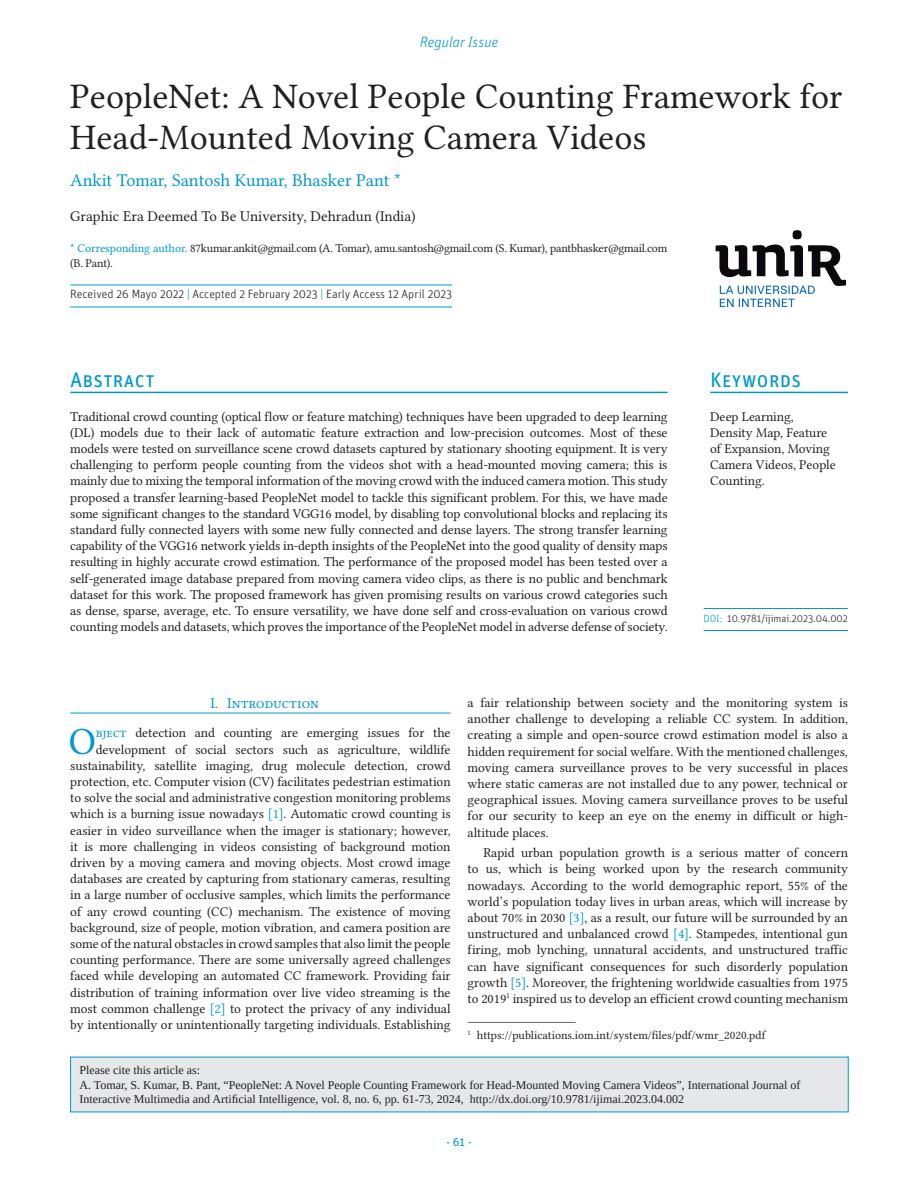
<style>
.page{position:relative;width:918px;height:1188px;background:#fff}
.page>*{position:absolute;margin:0;border:0;box-sizing:border-box;transform-origin:0 0}
.Texto_-_PrimerParrafo{font:38.55px "Libertinus Serif";color:#0098cd}
.Titulo{font:36px/41.4px "Libertinus Serif";color:#231f20}
.Apdo_portada{font:21px "Unit OT";letter-spacing:-.005em;color:#0098cd}
.Autor{font:18px "Libertinus Serif";color:#0098cd}
.Departamento_-_NUM{font:15px "Libertinus Serif";color:#231f20}
.t1{font:15px "Libertinus Serif";color:#0098cd}
.t2{font:italic 300 15px "Unit OT";color:#0098cd}
.Texto_-_PrimerParrafo-2{font:13.5px/16.2px "Libertinus Serif";letter-spacing:.055em;color:#231f20;text-align:right}
.Abstract{font:13.5px/16.2px "Libertinus Serif";letter-spacing:.025em;color:#231f20;text-align:justify}
.Texto{font:13.5px/16.2px "Libertinus Serif";color:#231f20;text-align:justify}
.Keywords{font:13.5px/16.2px "Libertinus Serif";color:#231f20}
.cita-IP{font:12px/14.4px "Liberation Serif";color:#231f20}
.Corresponding_author{font:12px/14.4px "Libertinus Serif";letter-spacing:-.005em;color:#231f20}
.HistoricoArt{font:300 12px "Unit OT";color:#231f20}
.PieObjetos_-_izda{font:12px "Libertinus Serif";letter-spacing:.06em;color:#231f20}
.t3{font:12px "Unit OT";color:#0098cd}
.DOI{font:300 10.5px "Unit OT";color:#231f20}
.s1{color:#0098cd}
</style>
<div class="page">
<div style="left:71px;top:1057px;width:777px;height:55px;background:#e6e7e9"></div>
<svg style="left:716px;top:230px;width:130px;height:77px"></svg>
<hr style="left:710px;top:392px;width:138px;height:1px;background:#0098cd">
<hr style="left:70px;top:392px;width:598px;height:1px;background:#0098cd">
<hr style="left:704px;top:608px;width:144px;height:1px;background:#0098cd">
<hr style="left:704px;top:630px;width:144px;height:1px;background:#0098cd">
<hr style="left:70px;top:285px;width:382px;height:1px;background:#0098cd">
<hr style="left:70px;top:307px;width:382px;height:1px;background:#0098cd">
<hr style="left:70px;top:713px;width:381px;height:1px;background:#0098cd">
<hr style="left:468px;top:1022px;width:108px;height:1px;background:#636366">
<p class="t2" style="left:420px;top:33px;width:80px">Regular Issue</p>
<p class="Titulo" style="left:70px;top:75px;width:774px">PeopleNet: A Novel People Counting Framework for<br>Head-Mounted Moving Camera Videos</p>
<p class="Autor" style="left:70px;top:169px;width:332px">Ankit Tomar, Santosh Kumar, Bhasker Pant *</p>
<p class="Departamento_-_NUM" style="left:70px;top:207px;width:347px">Graphic Era Deemed To Be University, Dehradun (India)</p>
<p class="Corresponding_author" style="left:70px;top:241px;width:597px"><span class="s1">* Corresponding author.</span> 87kumar.ankit@gmail.com (A. Tomar), amu.santosh@gmail.com (S. Kumar), pantbhasker@gmail.com (B. Pant).</p>
<p class="HistoricoArt" style="left:70px;top:287px;width:383px">Received 26 Mayo 2022 <span class="s1">|</span> Accepted 2 February 2023 <span class="s1">|</span> Early Access 12 April 2023</p>
<p class="Apdo_portada" style="left:70px;top:367px;width:86px">Abstract</p>
<p class="Abstract" style="left:70px;top:408px;width:599px">Traditional crowd counting (optical flow or feature matching) techniques have been upgraded to deep learning (DL) models due to their lack of automatic feature extraction and low-precision outcomes. Most of these models were tested on surveillance scene crowd datasets captured by stationary shooting equipment. It is very challenging to perform people counting from the videos shot with a head-mounted moving camera; this is mainly due to mixing the temporal information of the moving crowd with the induced camera motion. This study proposed a transfer learning-based PeopleNet model to tackle this significant problem. For this, we have made some significant changes to the standard VGG16 model, by disabling top convolutional blocks and replacing its standard fully connected layers with some new fully connected and dense layers. The strong transfer learning capability of the VGG16 network yields in-depth insights of the PeopleNet into the good quality of density maps resulting in highly accurate crowd estimation. The performance of the proposed model has been tested over a self-generated image database prepared from moving camera video clips, as there is no public and benchmark dataset for this work. The proposed framework has given promising results on various crowd categories such as dense, sparse, average, etc. To ensure versatility, we have done self and cross-evaluation on various crowd counting models and datasets, which proves the importance of the PeopleNet model in adverse defense of society.</p>
<p class="Apdo_portada" style="left:710px;top:367px;width:93px">Keywords</p>
<p class="Keywords" style="left:710px;top:408px;width:127px">Deep Learning,<br>Density Map, Feature of Expansion, Moving<br>Camera Videos, People<br>Counting.</p>
<p class="DOI" style="left:704px;top:612px;width:146px"><span class="s1">DOI:</span> 10.9781/ijimai.2023.04.002</p>
<p class="t1" style="left:211px;top:695px;width:110px">I. Introduction</p>
<p class="Texto_-_PrimerParrafo-2" style="left:70px;top:725px;width:382px"><span class="s1">bject</span> detection and counting are emerging issues for the development of social sectors such as agriculture, wildlife sustainability, satellite imaging, drug molecule detection, crowd protection, etc. Computer vision (CV) facilitates pedestrian estimation to solve the social and administrative congestion monitoring problems which is a burning issue nowadays <span class="s1">[1]</span>. Automatic crowd counting is easier in video surveillance when the imager is stationary; however, it is more challenging in videos consisting of background motion driven by a moving camera and moving objects. Most crowd image databases are created by capturing from stationary cameras, resulting in a large number of occlusive samples, which limits the performance of any crowd counting (CC) mechanism. The existence of moving background, size of people, motion vibration, and camera position are some of the natural obstacles in crowd samples that also limit the people counting performance. There are some universally agreed challenges faced while developing an automated CC framework. Providing fair distribution of training information over live video streaming is the most common challenge <span class="s1">[2]</span> to protect the privacy of any individual by intentionally or unintentionally targeting individuals. Establishing</p>
<p class="Texto_-_PrimerParrafo" style="left:69px;top:718px;width:29px">O</p>
<p class="Texto_-_PrimerParrafo-2" style="left:468px;top:694px;width:382px;text-align:justify">a fair relationship between society and the monitoring system is another challenge to developing a reliable CC system. In addition, creating a simple and open-source crowd estimation model is also a hidden requirement for social welfare. With the mentioned challenges, moving camera surveillance proves to be very successful in places where static cameras are not installed due to any power, technical or geographical issues. Moving camera surveillance proves to be useful for our security to keep an eye on the enemy in difficult or high&shy;altitude places.</p>
<p class="Texto" style="left:468px;top:844px;width:382px;text-indent:16px">Rapid urban population growth is a serious matter of concern to us, which is being worked upon by the research community nowadays. According to the world demographic report, 55% of the world’s population today lives in urban areas, which will increase by about 70% in 2030 <span class="s1">[3]</span>, as a result, our future will be surrounded by an unstructured and unbalanced crowd <span class="s1">[4]</span>. Stampedes, intentional gun firing, mob lynching, unnatural accidents, and unstructured traffic can have significant consequences for such disorderly population growth <span class="s1">[5]</span>. Moreover, the frightening worldwide casualties from 1975 to 2019<sup>1</sup> inspired us to develop an efficient crowd counting mechanism</p>
<p class="PieObjetos_-_izda" style="left:468px;top:1028px;width:300px"><sup>1</sup> https://publications.iom.int/system/files/pdf/wmr_2020.pdf</p>
<p class="cita-IP" style="left:79px;top:1063px;width:722px">Please cite this article as:<br>A. Tomar, S. Kumar, B. Pant, “PeopleNet: A Novel People Counting Framework for Head-Mounted Moving Camera Videosˮ, International Journal of<br>Interactive Multimedia and Artificial Intelligence, vol. 8, no. 6, pp. 61-73, 2024, http://dx.doi.org/10.9781/ijimai.2023.04.002</p>
<p class="t3" style="left:446px;top:1135px;width:27px">- 61 -</p>
</div>
